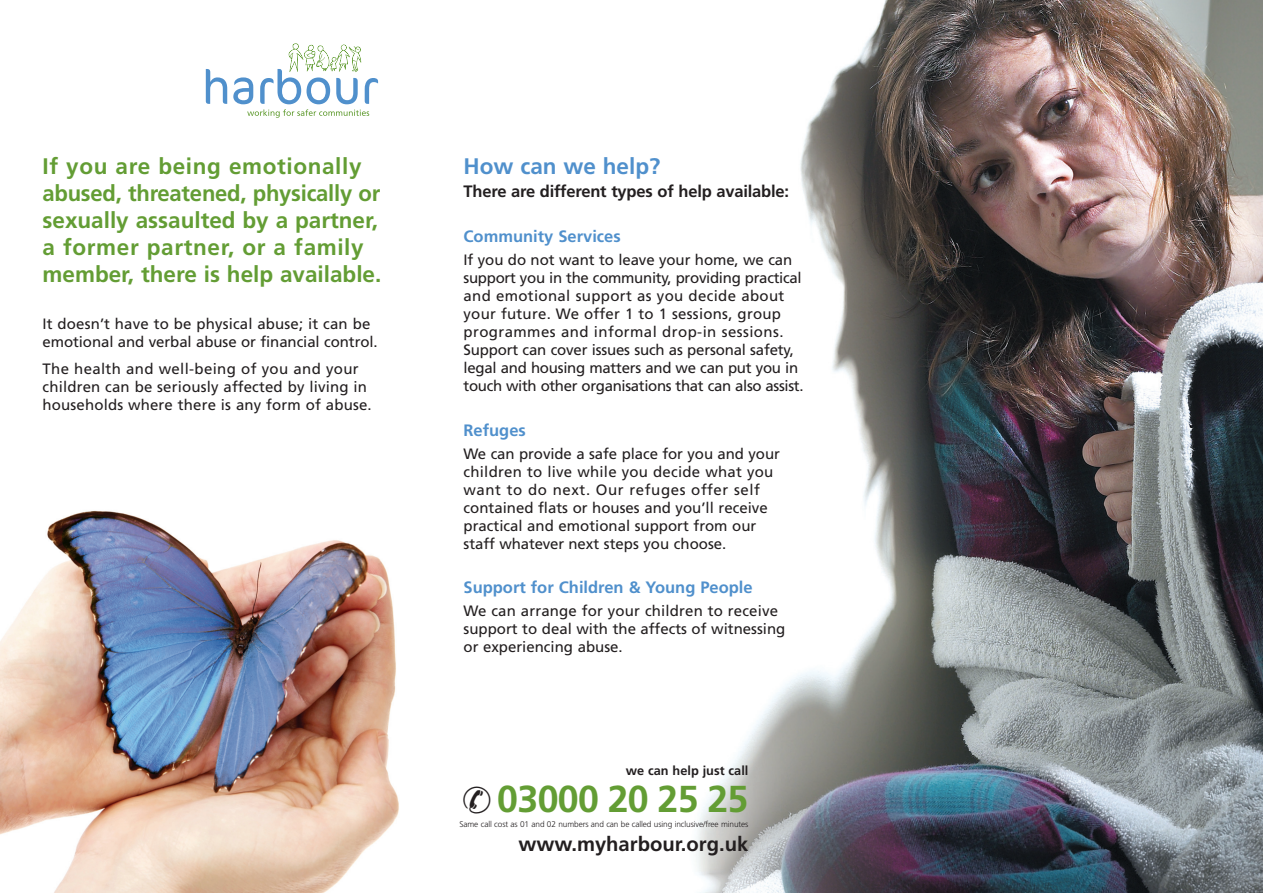
<style>
.page{position:relative;width:1263px;height:893px;background:#fff}
.page>*{position:absolute;margin:0;border:0;box-sizing:border-box;transform-origin:0 0}
.t1{font:700 37.5px "Frutiger";letter-spacing:-.015em;color:#639d34}
.t2{font:700 22.5px/27px "Frutiger";color:#639d34}
.t3{font:700 22.5px "Frutiger";color:#5090cc}
.t4{font:700 20.25px "Frutiger";color:#231f20}
.t5{font:700 16.5px "Frutiger";color:#5090cc}
.t6{font:700 16.5px "Frutiger";letter-spacing:-.01em;color:#231f20}
.t7{font:15px/18px "Frutiger";color:#231f20}
.t8{font:700 12.75px "Frutiger";color:#231f20}
.t9{font:300 8.25px "Frutiger";letter-spacing:-.01em;color:#231f20}
.s1{color:#231f20}
</style>
<div class="page">
<img style="left:696px;top:0;width:567px;height:893px">
<img style="left:0;top:510px;width:399px;height:383px">
<svg style="left:206px;top:69px;width:21px;height:35px"></svg>
<svg style="left:233px;top:43px;width:145px;height:75px"></svg>
<h2 class="t2" style="left:43px;top:155px;width:340px">If you are being emotionally abused, threatened, physically or sexually assaulted by a partner, a former partner, or a family member, there is help available.</h2>
<p class="t7" style="left:43px;top:316px;width:337px">It doesn’t have to be physical abuse; it can be emotional and verbal abuse or financial control.</p>
<p class="t7" style="left:43px;top:361px;width:331px">The health and well-being of you and your children can be seriously affected by living in households where there is any form of abuse.</p>
<h2 class="t3" style="left:463px;top:157px;width:198px">How can we help?</h2>
<p class="t6" style="left:463px;top:184px;width:327px">There are different types of help available:</p>
<p class="t5" style="left:463px;top:230px;width:159px">Community Services</p>
<p class="t7" style="left:463px;top:252px;width:342px">If you do not want to leave your home, we can support you in the community, providing practical and emotional support as you decide about your future. We offer 1 to 1 sessions, group programmes and informal drop-in sessions.<br>Support can cover issues such as personal safety, legal and housing matters and we can put you in touch with other organisations that can also assist.</p>
<p class="t5" style="left:463px;top:423px;width:64px">Refuges</p>
<p class="t7" style="left:463px;top:445px;width:318px">We can provide a safe place for you and your children to live while you decide what you want to do next. Our refuges offer self contained flats or houses and you’ll receive practical and emotional support from our staff whatever next steps you choose.</p>
<p class="t5" style="left:463px;top:581px;width:291px">Support for Children &amp; Young People</p>
<p class="t7" style="left:463px;top:603px;width:323px">We can arrange for your children to receive support to deal with the affects of witnessing or experiencing abuse.</p>
<p class="t8" style="left:626px;top:765px;width:124px">we can help just call</p>
<h1 class="t1" style="left:462px;top:784px;width:288px"><span class="s1">✆</span> 03000 20 25 25</h1>
<p class="t9" style="left:459px;top:821px;width:290px">Same call cost as 01 and 02 numbers and can be called using inclusive/free minutes</p>
<h3 class="t4" style="left:518px;top:835px;width:231px">www.myharbour.org.uk</h3>
</div>
